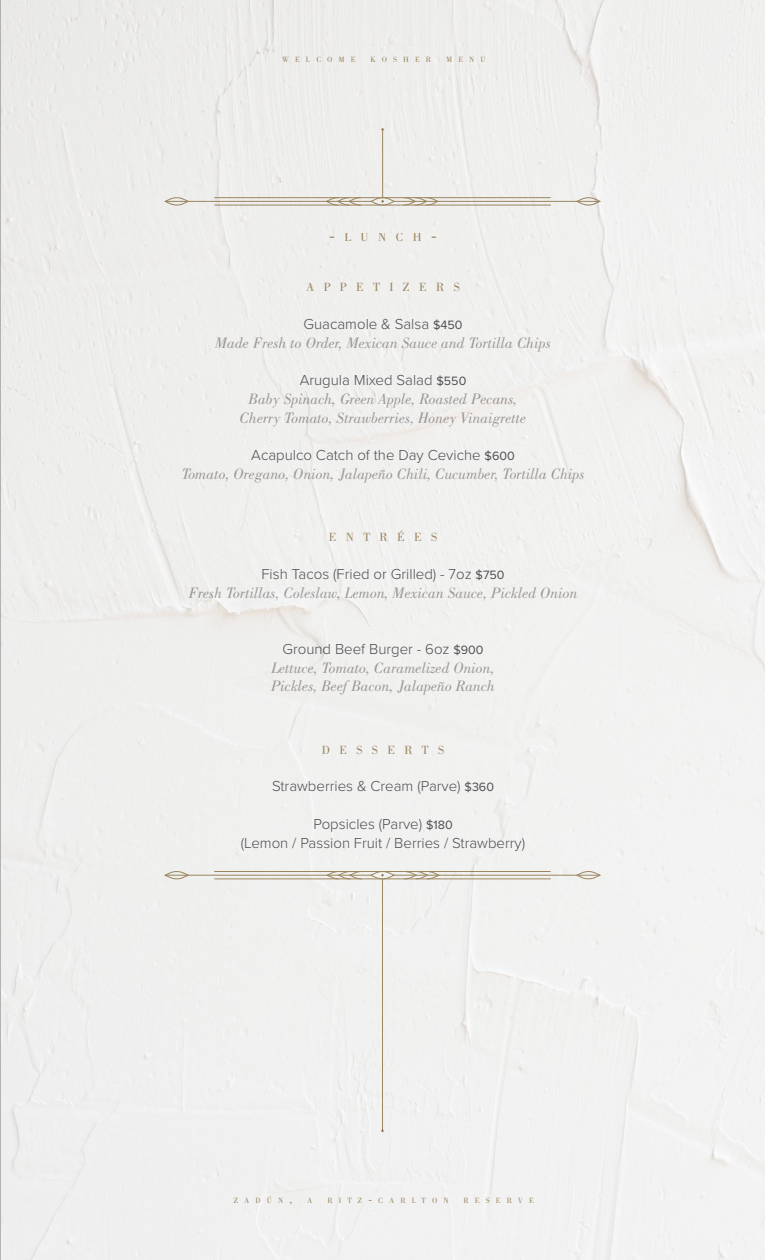
<style>
.page{position:relative;width:765px;height:1260px;background:#f0f0ef}
.page>*{position:absolute;margin:0;border:0;box-sizing:border-box;transform-origin:0 0}
.t1{font:italic 15.62px/18.8px "Bodoni Std";color:#a6a2a0;text-align:center}
.t2{font:300 15px/18.8px "Proxima Nova";color:#515457;text-align:center}
.t3{font:12.25px "Bodoni Std";letter-spacing:.77em;color:#a58e66}
.t4{font:7.88px "Bodoni Std";letter-spacing:.77em;color:#a58e66}
.s1{font-size:17.5px}
.s2{font-weight:400;font-size:12.5px}
.s3{font-size:11.25px}
</style>
<div class="page">
<hr style="left:382px;top:879px;width:1px;height:251px;background:#a58e66">
<hr style="left:214px;top:879px;width:337px;height:1px;background:#a58e66">
<hr style="left:214px;top:871px;width:337px;height:1px;background:#a58e66">
<hr style="left:165px;top:875px;width:207px;height:1px;background:#a58e66">
<hr style="left:393px;top:875px;width:207px;height:1px;background:#a58e66">
<svg style="left:164px;top:870px;width:26px;height:10px"></svg>
<svg style="left:575px;top:870px;width:26px;height:10px"></svg>
<svg style="left:369px;top:870px;width:27px;height:10px"></svg>
<svg style="left:404px;top:871px;width:36px;height:9px"></svg>
<svg style="left:326px;top:871px;width:36px;height:9px"></svg>
<hr style="left:382px;top:130px;width:1px;height:67px;background:#a58e66">
<hr style="left:214px;top:197px;width:337px;height:1px;background:#a58e66">
<hr style="left:214px;top:205px;width:337px;height:1px;background:#a58e66">
<hr style="left:393px;top:201px;width:207px;height:1px;background:#a58e66">
<hr style="left:165px;top:201px;width:207px;height:1px;background:#a58e66">
<svg style="left:575px;top:196px;width:26px;height:10px"></svg>
<svg style="left:164px;top:196px;width:26px;height:10px"></svg>
<svg style="left:370px;top:196px;width:26px;height:10px"></svg>
<svg style="left:325px;top:197px;width:36px;height:9px"></svg>
<svg style="left:403px;top:197px;width:36px;height:9px"></svg>
<svg style="left:381px;top:1129px;width:3px;height:4px"></svg>
<p class="t4" style="left:282px;top:55px;width:75px">WELCOME</p>
<p class="t4" style="left:371px;top:55px;width:62px">KOSHER</p>
<p class="t4" style="left:446px;top:55px;width:41px">MENU</p>
<p class="t3" style="left:329px;top:231px;width:109px"><span class="s1">-</span>LUNCH<span class="s1">-</span></p>
<p class="t3" style="left:306px;top:281px;width:155px">APPETIZERS</p>
<p class="t2" style="left:304px;top:314px;width:161px">Guacamole &amp; Salsa <span class="s2">$450</span></p>
<p class="t1" style="left:215px;top:333px;width:337px">Made Fresh to Order, Mexican Sauce and Tortilla Chips</p>
<p class="t2" style="left:300px;top:370px;width:168px">Arugula Mixed Salad <span class="s2">$550</span></p>
<p class="t1" style="left:240px;top:390px;width:288px">Baby Spinach, Green Apple, Roasted Pecans,<br>Cherry Tomato, Strawberries, Honey Vinaigrette</p>
<p class="t2" style="left:251px;top:445px;width:265px">Acapulco Catch of the Day Ceviche <span class="s2">$600</span></p>
<p class="t1" style="left:181px;top:465px;width:405px">Tomato, Oregano, Onion, Jalapeño Chili, Cucumber, Tortilla Chips</p>
<p class="t3" style="left:329px;top:531px;width:110px">ENTRÉES</p>
<p class="t2" style="left:262px;top:564px;width:245px">Fish Tacos (Fried or Grilled) - 7oz <span class="s2">$750</span></p>
<p class="t1" style="left:188px;top:583px;width:391px">Fresh Tortillas, Coleslaw, Lemon, Mexican Sauce, Pickled Onion</p>
<p class="t2" style="left:282px;top:639px;width:203px">Ground Beef Burger - 6oz <span class="s2">$900</span></p>
<p class="t1" style="left:271px;top:658px;width:225px;text-align:left">Lettuce, Tomato, Caramelized Onion,<br>Pickles, Beef Bacon, Jalapeño Ranch</p>
<p class="t3" style="left:322px;top:743px;width:124px">DESSERTS</p>
<p class="t2" style="left:272px;top:776px;width:223px">Strawberries &amp; Cream (Parve) <span class="s2">$360</span></p>
<p class="t2" style="left:241px;top:814px;width:286px">Popsicles (Parve) <span class="s2">$180<br></span>(Lemon / Passion Fruit / Berries / Strawberry)</p>
<p class="t4" style="left:234px;top:1196px;width:60px">ZADÚN<span class="s3">,</span></p>
<p class="t4" style="left:307px;top:1196px;width:7px">A</p>
<p class="t4" style="left:327px;top:1196px;width:123px">RITZ<span class="s3">-</span>CARLTON</p>
<p class="t4" style="left:464px;top:1196px;width:72px">RESERVE</p>
</div>
